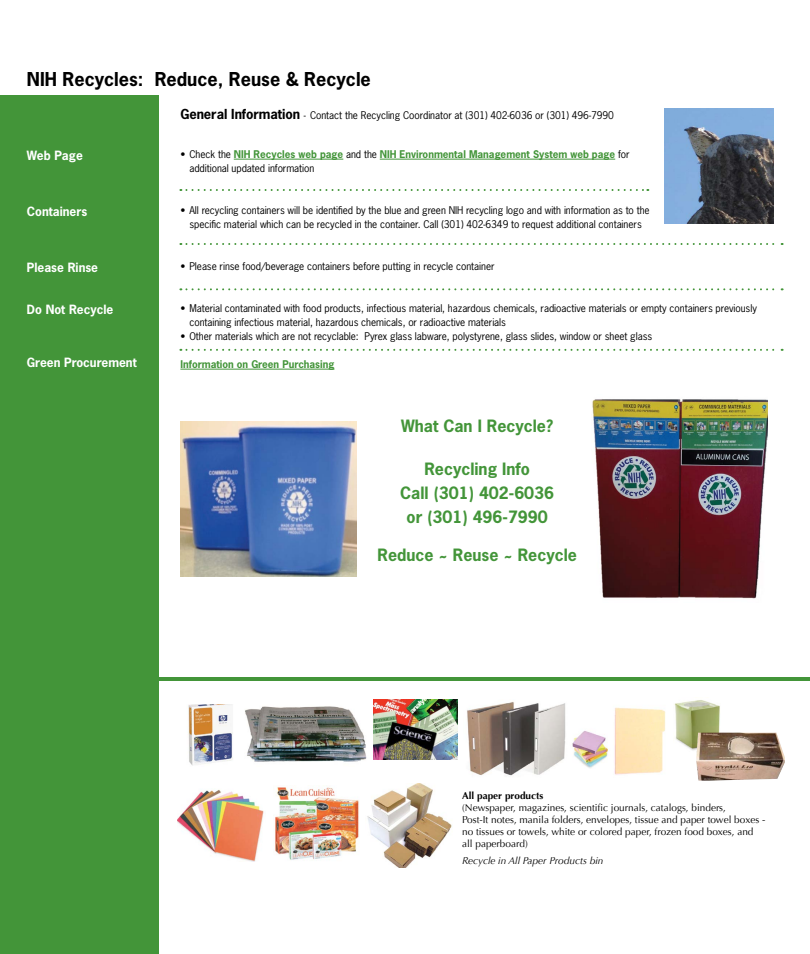
<style>
.page{position:relative;width:810px;height:954px;background:#fff}
.page>*{position:absolute;margin:0;border:0;box-sizing:border-box;transform-origin:0 0}
.t1{font:700 18px "News Gothic Std";color:#000}
.t2{font:700 16px/24px "News Gothic Std";color:#439539;text-align:center}
.t3{font:700 12px "News Gothic Std";color:#fff}
.t4{font:10px "News Gothic Std";letter-spacing:-.005em;color:#000}
.t5{font:10px/12px "Optima";color:#000}
.t6{font:700 10px "News Gothic Std";color:#439539}
.t7{font:italic 10px "Optima";color:#000}
.t8{font:700 10px "Optima";color:#000}
.s1{font-weight:700;font-size:13px}
.s2{font-weight:400;color:#000}
</style>
<div class="page">
<div style="left:0;top:96px;width:158px;height:858px;background:#439539"></div>
<hr style="left:234px;top:159px;width:109px;height:1px;background:#439539">
<hr style="left:380px;top:159px;width:235px;height:1px;background:#439539">
<hr style="left:180px;top:369px;width:154px;height:1px;background:#439539">
<svg style="left:180px;top:189px;width:468px;height:2px"></svg>
<svg style="left:180px;top:243px;width:603px;height:2px"></svg>
<svg style="left:180px;top:288px;width:603px;height:2px"></svg>
<svg style="left:180px;top:349px;width:603px;height:2px"></svg>
<hr style="left:131px;top:677px;width:679px;height:4px;background:#439539">
<img style="left:664px;top:109px;width:110px;height:114px">
<img style="left:180px;top:421px;width:176px;height:155px">
<img style="left:592px;top:399px;width:176px;height:200px">
<img style="left:188px;top:704px;width:179px;height:62px">
<img style="left:374px;top:699px;width:84px;height:61px">
<img style="left:467px;top:701px;width:199px;height:75px">
<img style="left:674px;top:700px;width:49px;height:51px">
<img style="left:696px;top:733px;width:89px;height:48px">
<img style="left:177px;top:789px;width:87px;height:72px">
<img style="left:275px;top:787px;width:84px;height:73px">
<img style="left:367px;top:783px;width:85px;height:84px">
<h2 class="t1" style="left:27px;top:67px;width:345px">NIH Recycles: Reduce, Reuse &amp; Recycle</h2>
<p class="t4" style="left:180px;top:108px;width:435px"><span class="s1">General Information</span> - Contact the Recycling Coordinator at (301) 402-6036 or (301) 496-7990</p>
<h3 class="t3" style="left:27px;top:147px;width:57px">Web Page</h3>
<p class="t4" style="left:189px;top:161px;width:127px">additional updated information</p>
<h3 class="t3" style="left:27px;top:203px;width:62px">Containers</h3>
<p class="t4" style="left:189px;top:217px;width:454px">specific material which can be recycled in the container. Call (301) 402-6349 to request additional containers</p>
<h3 class="t3" style="left:27px;top:259px;width:73px">Please Rinse</h3>
<h3 class="t3" style="left:27px;top:301px;width:88px">Do Not Recycle</h3>
<p class="t4" style="left:189px;top:315px;width:318px">containing infectious material, hazardous chemicals, or radioactive materials</p>
<h3 class="t3" style="left:27px;top:354px;width:111px">Green Procurement</h3>
<h4 class="t6" style="left:180px;top:357px;width:156px">Information on Green Purchasing</h4>
<p class="t6" style="left:180px;top:147px;width:451px"><span class="s2">• Check the</span> NIH Recycles web page <span class="s2">and the</span> NIH Environmental Management System web page <span class="s2">for</span></p>
<p class="t4" style="left:180px;top:203px;width:471px">• All recycling containers will be identified by the blue and green NIH recycling logo and with information as to the</p>
<p class="t4" style="left:180px;top:259px;width:316px">• Please rinse food/beverage containers before putting in recycle container</p>
<p class="t4" style="left:180px;top:301px;width:578px">• Material contaminated with food products, infectious material, hazardous chemicals, radioactive materials or empty containers previously</p>
<p class="t4" style="left:180px;top:329px;width:473px">• Other materials which are not recyclable: Pyrex glass labware, polystyrene, glass slides, window or sheet glass</p>
<p class="t2" style="left:401px;top:413px;width:153px">What Can I Recycle?</p>
<p class="t2" style="left:424px;top:457px;width:107px">Recycling Info</p>
<p class="t2" style="left:400px;top:481px;width:155px">Call (301) 402-6036 or (301) 496-7990</p>
<p class="t2" style="left:377px;top:543px;width:201px">Reduce ~ Reuse ~ Recycle</p>
<h4 class="t8" style="left:462px;top:790px;width:83px">All paper products</h4>
<p class="t5" style="left:462px;top:802px;width:305px">(Newspaper, magazines, scientific journals, catalogs, binders,<br>Post-It notes, manila folders, envelopes, tissue and paper towel boxes - no tissues or towels, white or colored paper, frozen food boxes, and all paperboard)</p>
<p class="t7" style="left:462px;top:855px;width:143px">Recycle in All Paper Products bin</p>
</div>
